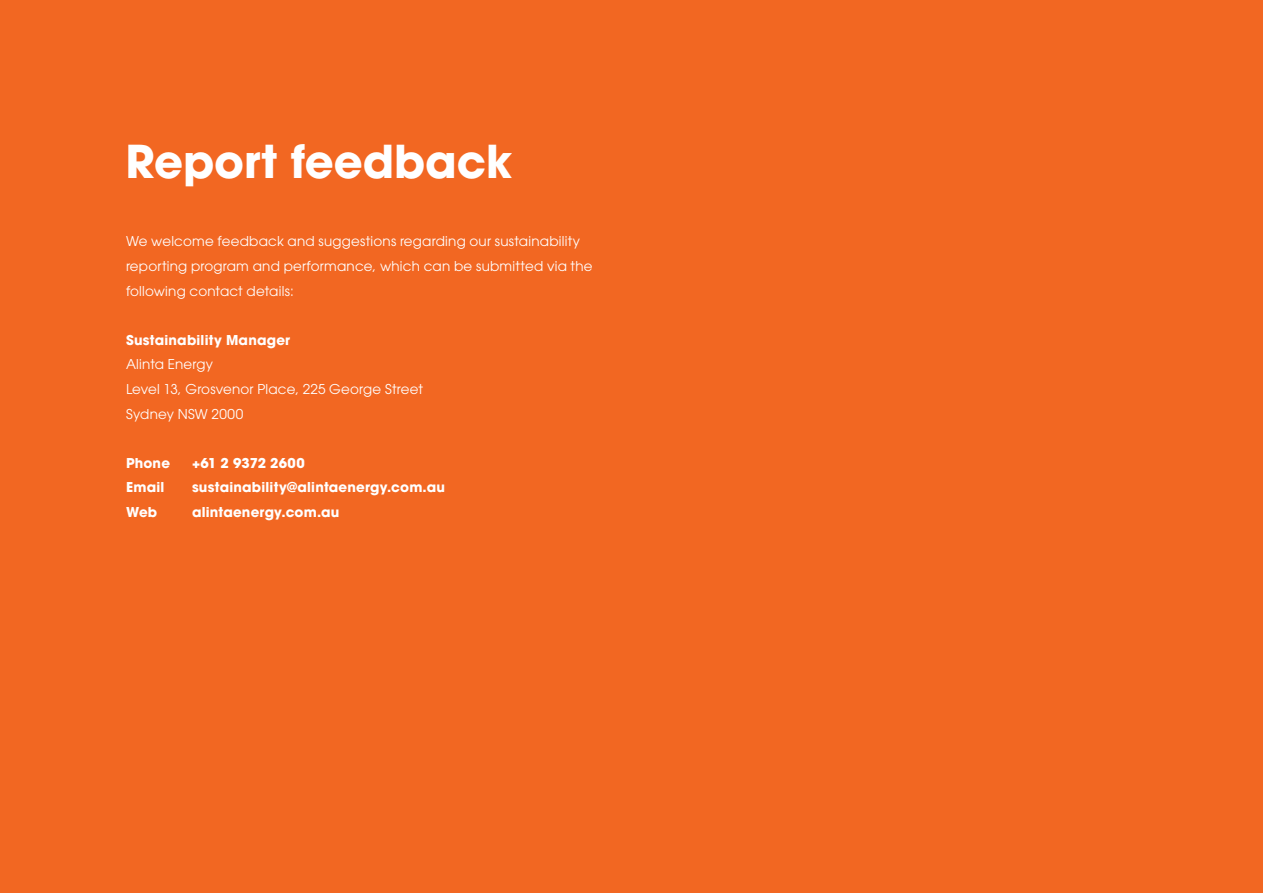
<style>
.page{position:relative;width:1263px;height:893px;background:#f26722}
.page>*{position:absolute;margin:0;border:0;box-sizing:border-box;transform-origin:0 0}
.t1{font:700 45px "ITC Avant Garde Pro";letter-spacing:-.005em;color:#fff}
.t2{font:13.5px/24.6px "ITC Avant Garde Pro";letter-spacing:.015em;color:#fff}
.t3{font:700 13.5px "ITC Avant Garde Pro";letter-spacing:.015em;color:#fff}
</style>
<div class="page">
<h1 class="t1" style="left:125px;top:131px;width:388px">Report feedback</h1>
<p class="t2" style="left:126px;top:229px;width:468px">We welcome feedback and suggestions regarding our sustainability reporting program and performance, which can be submitted via the following contact details:</p>
<p class="t3" style="left:126px;top:331px;width:166px">Sustainability Manager</p>
<p class="t2" style="left:126px;top:352px;width:298px">Alinta Energy<br>Level 13, Grosvenor Place, 225 George Street<br>Sydney NSW 2000</p>
<p class="t3" style="left:126px;top:454px;width:46px">Phone</p>
<p class="t3" style="left:192px;top:454px;width:114px">+61 2 9372 2600</p>
<p class="t3" style="left:126px;top:478px;width:40px">Email</p>
<p class="t3" style="left:192px;top:478px;width:255px">sustainability@alintaenergy.com.au</p>
<p class="t3" style="left:126px;top:503px;width:33px">Web</p>
<p class="t3" style="left:192px;top:503px;width:149px">alintaenergy.com.au</p>
</div>
